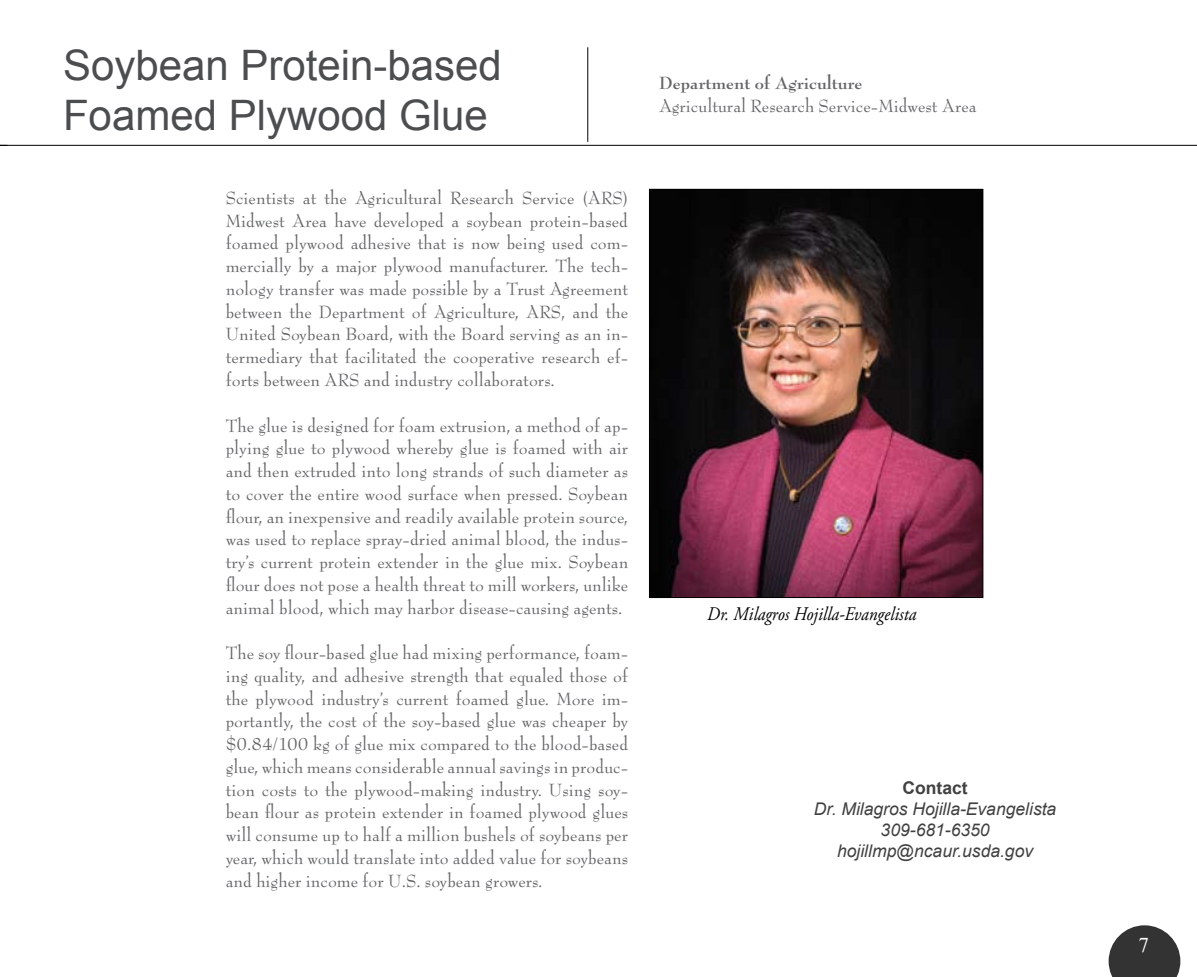
<style>
.page{position:relative;width:1197px;height:977px;background:#fff}
.page>*{position:absolute;margin:0;border:0;box-sizing:border-box;transform-origin:0 0}
.t1{font:42px/50.4px "Arial";color:#4c4d4f}
.t2{font:21px "Times New Roman";color:#fff}
.t3{font:19.25px/22.8px "Bernhard Modern Std";color:#636466;text-align:justify}
.t4{font:italic 19.25px "Adobe Garamond Pro";color:#000;scale:.9 1}
.t5{font:700 19.25px "Bernhard Modern Std";color:#636466}
.t6{font:italic 17.5px/21px "Arial";color:#414142;text-align:center}
.t7{font:700 17.5px "Arial";color:#414142}
</style>
<div class="page">
<hr style="left:587px;top:47px;width:1px;height:95px;background:#000">
<hr style="left:0;top:145px;width:1197px;height:1px;background:#000">
<img style="left:651px;top:191px;width:330px;height:404px">
<div style="left:649px;top:189px;width:334px;height:408px;border:1px solid #000"></div>
<svg style="left:1109px;top:925px;width:71px;height:51px"></svg>
<h1 class="t1" style="left:63px;top:40px;width:440px">Soybean Protein-based<br>Foamed Plywood Glue</h1>
<p class="t3" style="left:226px;top:187px;width:404px">Scientists at the Agricultural Research Service (ARS)<br>Midwest Area have developed a soybean protein-based foamed plywood adhesive that is now being used com&shy;mercially by a major plywood manufacturer. The tech&shy;nology transfer was made possible by a Trust Agreement between the Department of Agriculture, ARS, and the United Soybean Board, with the Board serving as an in&shy;termediary that facilitated the cooperative research ef&shy;forts between ARS and industry collaborators.</p>
<p class="t3" style="left:226px;top:414px;width:404px">The glue is designed for foam extrusion, a method of ap&shy;plying glue to plywood whereby glue is foamed with air and then extruded into long strands of such diameter as to cover the entire wood surface when pressed. Soybean flour, an inexpensive and readily available protein source, was used to replace spray-dried animal blood, the indus&shy;try’s current protein extender in the glue mix. Soybean flour does not pose a health threat to mill workers, unlike animal blood, which may harbor disease-causing agents.</p>
<p class="t3" style="left:226px;top:642px;width:404px">The soy flour-based glue had mixing performance, foam&shy;ing quality, and adhesive strength that equaled those of the plywood industry’s current foamed glue. More im&shy;portantly, the cost of the soy-based glue was cheaper by $0.84/100 kg of glue mix compared to the blood-based glue, which means considerable annual savings in produc&shy;tion costs to the plywood-making industry. Using soy&shy;bean flour as protein extender in foamed plywood glues will consume up to half a million bushels of soybeans per year, which would translate into added value for soybeans and higher income for U.S. soybean growers.</p>
<p class="t5" style="left:659px;top:73px;width:205px">Department of Agriculture</p>
<p class="t3" style="left:659px;top:95px;width:319px">Agricultural Research Service-Midwest Area</p>
<p class="t4" style="left:707px;top:602px;width:234px">Dr. Milagros Hojilla-Evangelista</p>
<p class="t7" style="left:903px;top:776px;width:67px">Contact</p>
<p class="t6" style="left:814px;top:798px;width:244px">Dr. Milagros Hojilla-Evangelista<br>309-681-6350 hojillmp@ncaur.usda.gov</p>
<p class="t2" style="left:1138px;top:931px;width:12px">7</p>
</div>
